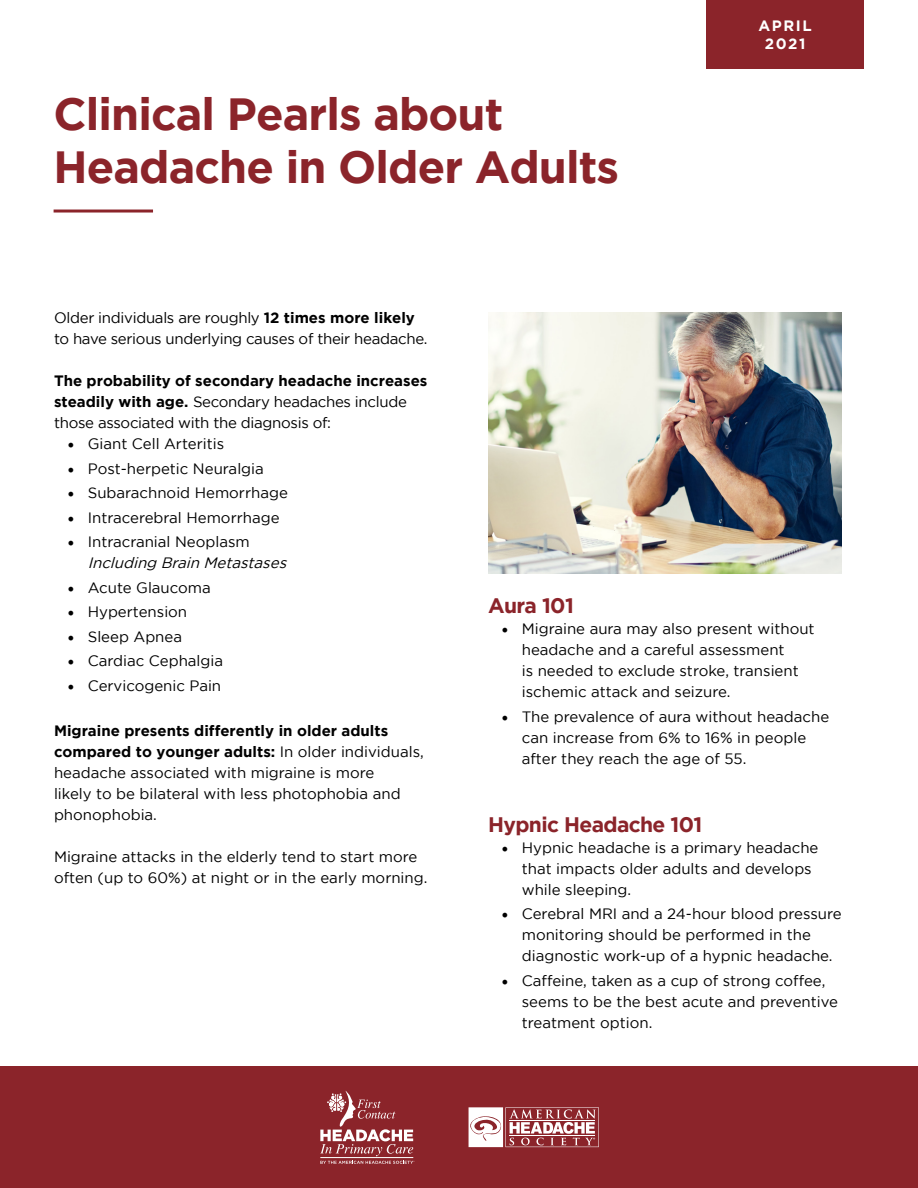
<style>
.page{position:relative;width:918px;height:1188px;background:#fff}
.page>*{position:absolute;margin:0;border:0;box-sizing:border-box;transform-origin:0 0}
.t1{font:700 45px/52.5px "Gotham";letter-spacing:-.02em;color:#8b242a}
.t2{font:700 21px "Gotham";letter-spacing:-.03em;color:#8b242a}
.t3{font:15px/21px "Gotham";color:#000}
.t4{font:15px/21px "Gotham";letter-spacing:-.02em;color:#000}
.t5{font:italic 15px/21px "Gotham";color:#000}
.t6{font:700 15px/18px "Gotham";letter-spacing:.1em;color:#fff;text-align:center}
.s1{font-weight:700}
.s2{font-family:"Minion Pro";font-size:18px}
.s3{font-family:"Minion Pro";font-style:normal;font-size:18px}
.s4{font-style:normal}
</style>
<div class="page">
<div style="left:0;top:1066px;width:918px;height:122px;background:#8b242a"></div>
<svg style="left:469px;top:1107px;width:130px;height:40px"></svg>
<svg style="left:320px;top:1091px;width:95px;height:73px"></svg>
<div style="left:706px;top:0;width:158px;height:69px;background:#8b242a"></div>
<hr style="left:54px;top:210px;width:99px;height:3px;background:#8b242a">
<img style="left:488px;top:312px;width:354px;height:262px">
<h1 class="t1" style="left:54px;top:87px;width:567px">Clinical Pearls about<br>Headache in Older Adults</h1>
<p class="t6" style="left:759px;top:16px;width:55px">APRIL<br>2021</p>
<p class="t4" style="left:54px;top:307px;width:375px">Older individuals are roughly <span class="s1">12 times more likely </span>to have serious underlying causes of their headache.</p>
<p class="t4" style="left:54px;top:370px;width:375px"><span class="s1">The probability of secondary headache increases steadily with age.</span> Secondary headaches include those associated with the diagnosis of:</p>
<p class="t3" style="left:68px;top:433px;width:158px"><span class="s2">•</span> Giant Cell Arteritis</p>
<p class="t3" style="left:68px;top:458px;width:198px"><span class="s2">•</span> Post-herpetic Neuralgia</p>
<p class="t3" style="left:68px;top:482px;width:222px"><span class="s2">•</span> Subarachnoid Hemorrhage</p>
<p class="t3" style="left:68px;top:507px;width:214px"><span class="s2">•</span> Intracerebral Hemorrhage</p>
<p class="t5" style="left:88px;top:531px;width:204px;text-indent:-20px"><span class="s3">•</span> <span class="s4">Intracranial Neoplasm<br></span>Including Brain Metastases</p>
<p class="t3" style="left:68px;top:577px;width:145px"><span class="s2">•</span> Acute Glaucoma</p>
<p class="t3" style="left:68px;top:601px;width:121px"><span class="s2">•</span> Hypertension</p>
<p class="t3" style="left:68px;top:626px;width:116px"><span class="s2">•</span> Sleep Apnea</p>
<p class="t3" style="left:68px;top:650px;width:157px"><span class="s2">•</span> Cardiac Cephalgia</p>
<p class="t3" style="left:68px;top:675px;width:155px"><span class="s2">•</span> Cervicogenic Pain</p>
<p class="t3" style="left:54px;top:720px;width:371px"><span class="s1">Migraine presents differently in older adults compared to younger adults:</span> In older individuals, headache associated with migraine is more<br>likely to be bilateral with less photophobia and phonophobia.</p>
<p class="t3" style="left:54px;top:846px;width:375px">Migraine attacks in the elderly tend to start more often (up to 60%) at night or in the early morning.</p>
<h2 class="t2" style="left:488px;top:594px;width:87px">Aura 101</h2>
<p class="t3" style="left:522px;top:618px;width:294px;text-indent:-20px"><span class="s2">•</span> Migraine aura may also present without headache and a careful assessment<br>is needed to exclude stroke, transient ischemic attack and seizure.</p>
<p class="t3" style="left:522px;top:706px;width:309px;text-indent:-20px"><span class="s2">•</span> The prevalence of aura without headache can increase from 6% to 16% in people after they reach the age of 55.</p>
<h2 class="t2" style="left:488px;top:812px;width:216px">Hypnic Headache 101</h2>
<p class="t3" style="left:522px;top:837px;width:298px;text-indent:-20px"><span class="s2">•</span> Hypnic headache is a primary headache that impacts older adults and develops while sleeping.</p>
<p class="t3" style="left:522px;top:903px;width:321px;text-indent:-20px"><span class="s2">•</span> Cerebral MRI and a 24-hour blood pressure monitoring should be performed in the diagnostic work-up of a hypnic headache.</p>
<p class="t3" style="left:522px;top:970px;width:318px;text-indent:-20px"><span class="s2">•</span> Caffeine, taken as a cup of strong coffee, seems to be the best acute and preventive treatment option.</p>
</div>
